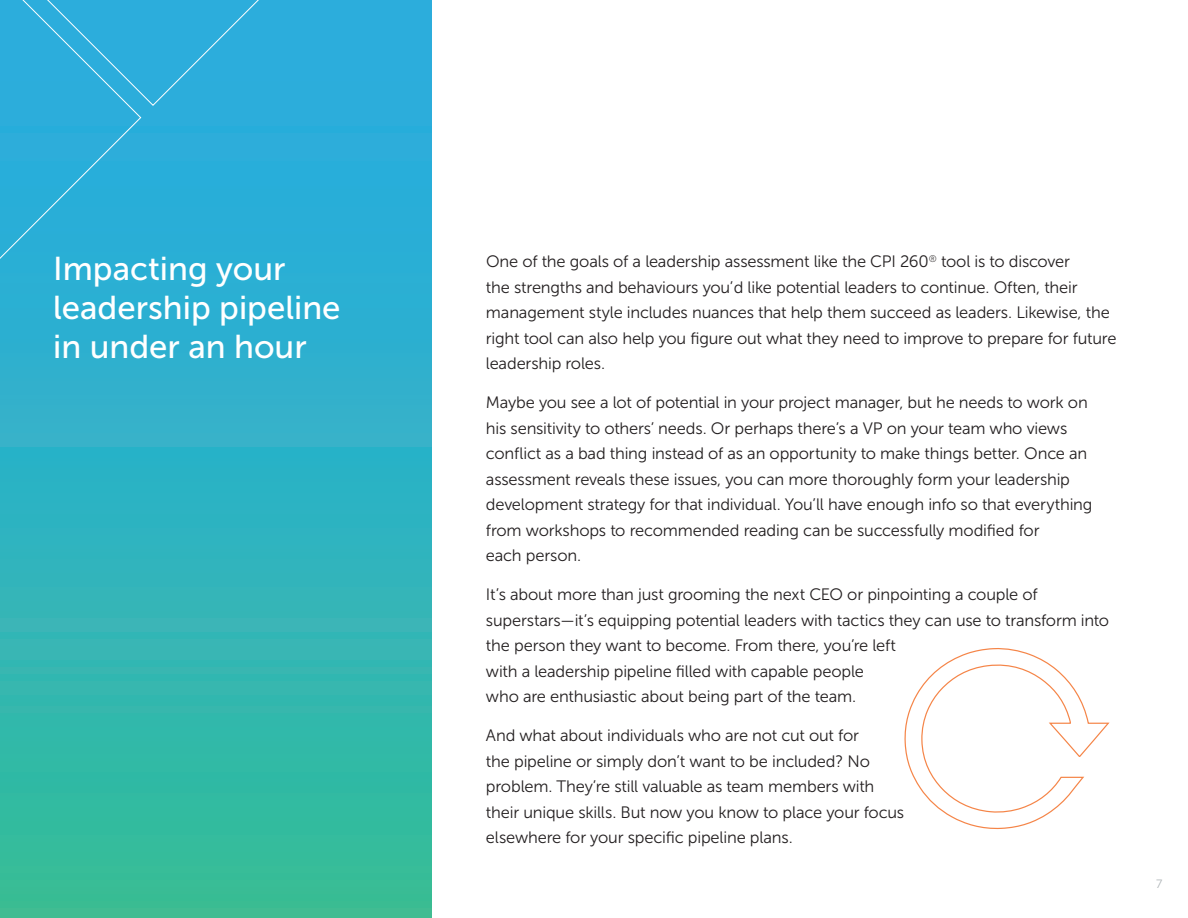
<style>
.page{position:relative;width:1188px;height:918px;background:#fff}
.page>*{position:absolute;margin:0;border:0;box-sizing:border-box;transform-origin:0 0}
.t1{font:33px/39px "Museo Sans 500";color:#fff}
.t2{font:16.5px/25.5px "Museo Sans 300";letter-spacing:-.01em;color:#231f20}
.t3{font:12px "Museo Sans 300";color:#aeb4b7}
</style>
<div class="page">
<div style="left:0;top:0;width:432px;height:918px;background:linear-gradient(to bottom,#29aae8,#36bc9b)"></div>
<div style="left:142px;top:0;width:209px;height:106px;background:#2caddc"></div>
<div style="left:0;top:0;width:142px;height:315px;background:#2baeda"></div>
<svg style="left:904px;top:648px;width:206px;height:182px"></svg>
<h1 class="t1" style="left:53px;top:249px;width:289px">Impacting your leadership pipeline in under an hour</h1>
<p class="t2" style="left:486px;top:249px;width:632px">One of the goals of a leadership assessment like the CPI 260<sup>®</sup> tool is to discover<br>the strengths and behaviours you’d like potential leaders to continue. Often, their management style includes nuances that help them succeed as leaders. Likewise, the right tool can also help you figure out what they need to improve to prepare for future leadership roles.</p>
<p class="t2" style="left:486px;top:390px;width:608px">Maybe you see a lot of potential in your project manager, but he needs to work on his sensitivity to others’ needs. Or perhaps there’s a VP on your team who views conflict as a bad thing instead of as an opportunity to make things better. Once an assessment reveals these issues, you can more thoroughly form your leadership development strategy for that individual. You’ll have enough info so that everything from workshops to recommended reading can be successfully modified for<br>each person.</p>
<p class="t2" style="left:486px;top:582px;width:625px">It’s about more than just grooming the next CEO or pinpointing a couple of superstars—it’s equipping potential leaders with tactics they can use to transform into the person they want to become. From there, you’re left<br>with a leadership pipeline filled with capable people<br>who are enthusiastic about being part of the team.</p>
<p class="t2" style="left:486px;top:723px;width:420px">And what about individuals who are not cut out for<br>the pipeline or simply don’t want to be included? No problem. They’re still valuable as team members with their unique skills. But now you know to place your focus elsewhere for your specific pipeline plans.</p>
<p class="t3" style="left:1156px;top:878px;width:8px">7</p>
</div>
